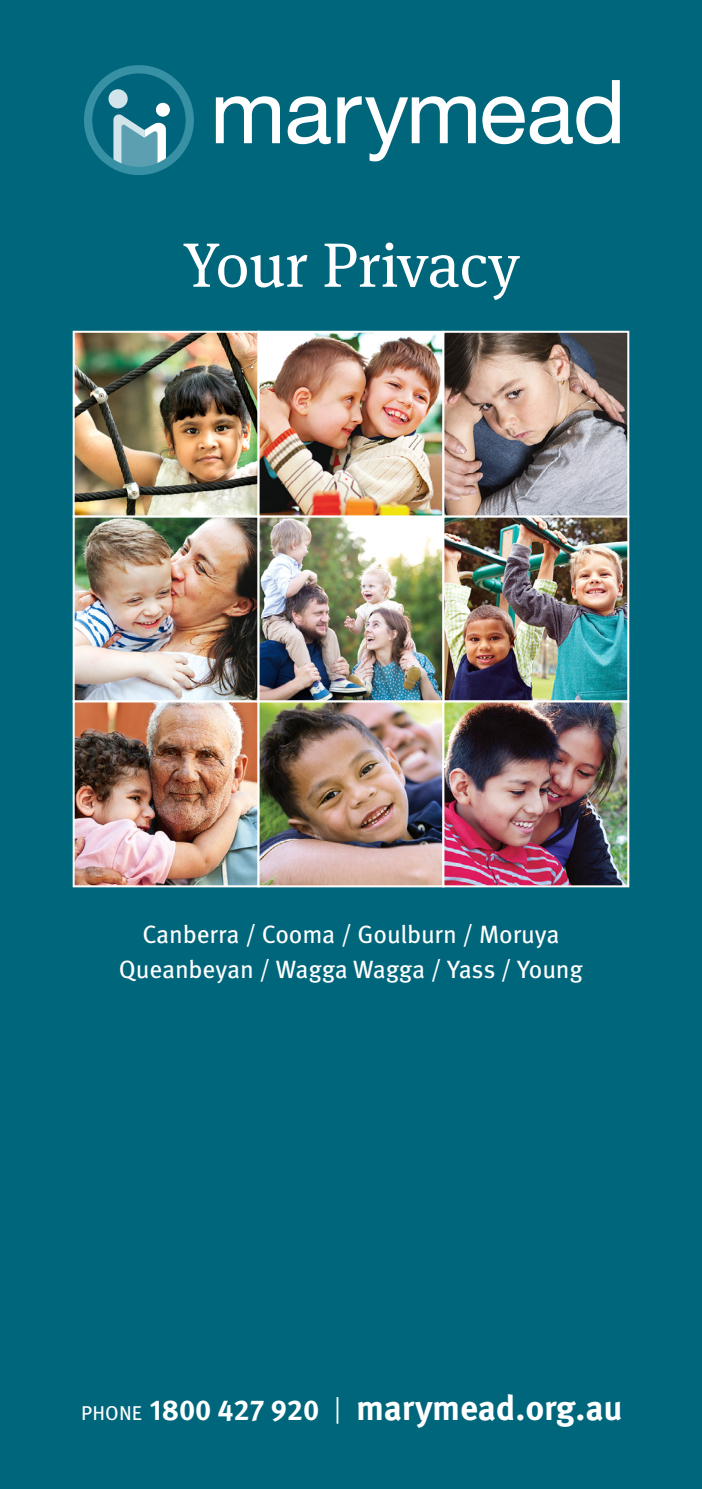
<style>
.page{position:relative;width:702px;height:1489px;background:#fff}
.page>*{position:absolute;margin:0;border:0;box-sizing:border-box;transform-origin:0 0}
.t1{font:62.5px "Meta Serif OT";letter-spacing:-.005em;color:#fff}
.t2{font:700 35px "Meta OT";letter-spacing:-.005em;color:#fff}
.t3{font:25px/35px "Meta OT";letter-spacing:-.01em;color:#fff;text-align:center}
.s1{font-weight:400;font-size:20px}
.s2{font-size:28.75px}
.s3{font-weight:400;font-size:27.5px}
</style>
<div class="page">
<div style="left:0;top:0;width:702px;height:1488px;background:#00667c"></div>
<svg style="left:84px;top:65px;width:110px;height:110px"></svg>
<svg style="left:216px;top:96px;width:64px;height:47px"></svg>
<svg style="left:287px;top:96px;width:44px;height:48px"></svg>
<svg style="left:337px;top:96px;width:139px;height:65px"></svg>
<svg style="left:482px;top:80px;width:137px;height:64px"></svg>
<img style="left:76px;top:334px;width:550px;height:550px">
<div style="left:73px;top:331px;width:186px;height:186px;border:2px solid #fff"></div>
<div style="left:73px;top:515px;width:186px;height:187px;border:2px solid #fff"></div>
<div style="left:73px;top:700px;width:186px;height:187px;border:2px solid #fff"></div>
<div style="left:257px;top:331px;width:187px;height:186px;border:2px solid #fff"></div>
<div style="left:257px;top:515px;width:187px;height:187px;border:2px solid #fff"></div>
<div style="left:257px;top:700px;width:187px;height:187px;border:2px solid #fff"></div>
<div style="left:442px;top:331px;width:187px;height:186px;border:2px solid #fff"></div>
<div style="left:442px;top:515px;width:187px;height:187px;border:2px solid #fff"></div>
<div style="left:442px;top:700px;width:187px;height:187px;border:2px solid #fff"></div>
<h1 class="t1" style="left:183px;top:228px;width:338px">Your Privacy</h1>
<p class="t3" style="left:119px;top:916px;width:465px">Canberra / Cooma / Goulburn / Moruya<br>Queanbeyan / Wagga Wagga / Yass / Young</p>
<h2 class="t2" style="left:81px;top:1385px;width:543px"><span class="s1">PHONE</span> <span class="s2">1800 427 920</span> <span class="s3">|</span> marymead.org.au</h2>
</div>
